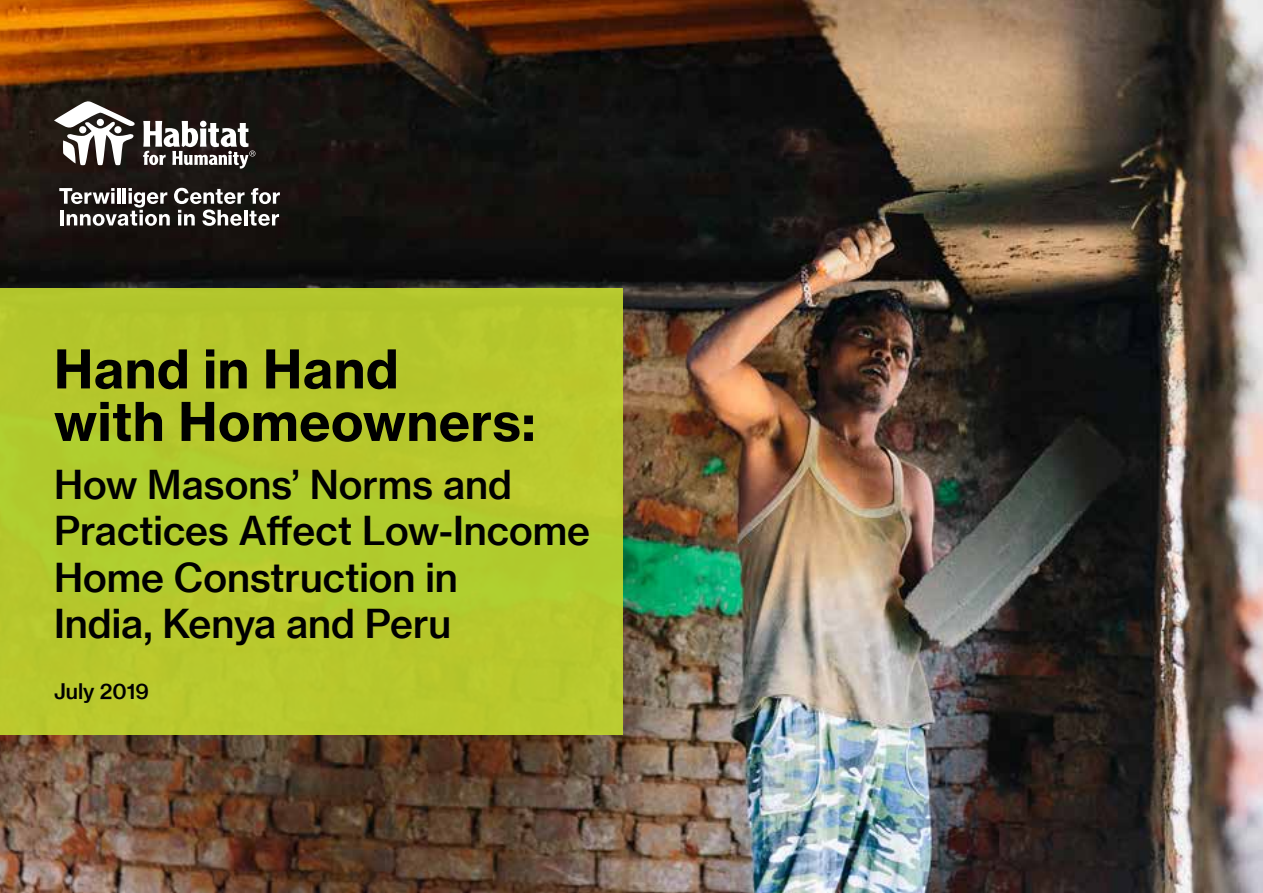
<style>
.page{position:relative;width:1263px;height:893px;background:#fff}
.page>*{position:absolute;margin:0;border:0;box-sizing:border-box;transform-origin:0 0}
.t1{font:700 52.5px/52.5px "Neue Haas Grotesk Text";letter-spacing:.01em;color:#000}
.t2{font:500 39px/46.5px "Neue Haas Grotesk Text";color:#000}
.t3{font:500 21px "Neue Haas Grotesk Text";color:#000}
</style>
<div class="page">
<img style="left:0;top:0;width:1263px;height:893px">
<div style="left:0;top:288px;width:623px;height:446px;background:#b6c82d"></div>
<svg style="left:54px;top:101px;width:82px;height:64px"></svg>
<svg style="left:143px;top:121px;width:112px;height:48px"></svg>
<svg style="left:59px;top:188px;width:221px;height:38px"></svg>
<h1 class="t1" style="left:54px;top:343px;width:483px">Hand in Hand<br>with Homeowners:</h1>
<p class="t2" style="left:54px;top:461px;width:538px">How Masons’ Norms and<br>Practices Affect Low-Income<br>Home Construction in<br>India, Kenya and Peru</p>
<p class="t3" style="left:54px;top:678px;width:96px">July 2019</p>
</div>
